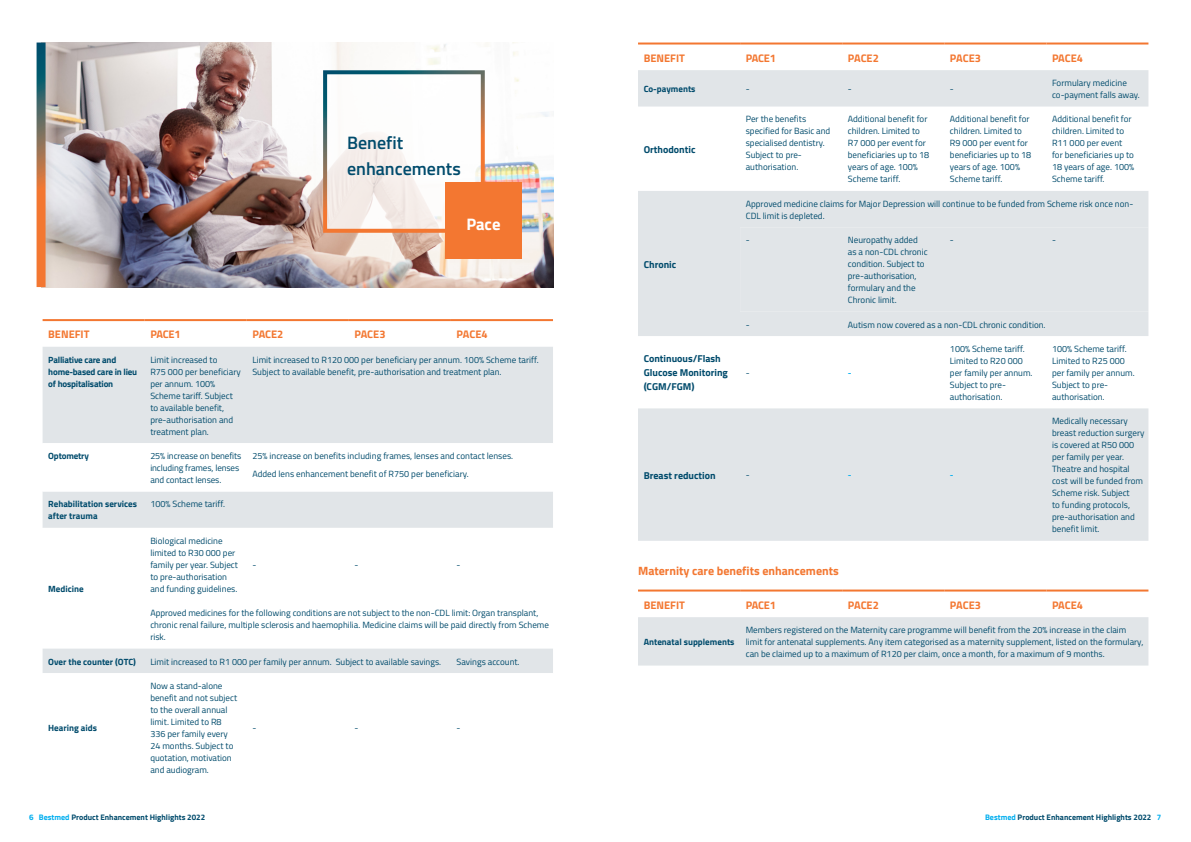
<style>
.page{position:relative;width:1191px;height:842px;background:#fff}
.page>*{position:absolute;margin:0;border:0;box-sizing:border-box;transform-origin:0 0}
.Paragraph{font:600 18px/26px "Titillium Web";color:#004b6c}
.t1{font:700 16.7px "Titillium Web";color:#fff}
.Paragraph-2{font:700 12px "Titillium Web";color:#f37731}
.t2{font:700 11px "Titillium Web";color:#f37731}
.Paragraph-3{font:700 10px/14px "Titillium Web";color:#004b6c}
.Paragraph-4{font:9px/12px "Titillium Web";color:#004b6c}
.Paragraph-5{font:700 9px/12px "Titillium Web";color:#004b6c}
.Paragraph-6{font:700 9px/12px "Titillium Web";letter-spacing:-.02em;color:#004b6c}
.Paragraph-7{font:600 9px "Titillium Web";color:#00aeef}
.t3{font:700 8px "Titillium Web";color:#004b6c}
.s1{color:#00aeef}
</style>
<div class="page">
<img style="left:46px;top:43px;width:507px;height:244px">
<svg style="left:328px;top:75px;width:152px;height:153px"></svg>
<div style="left:445px;top:183px;width:76px;height:76px;background:#f37731"></div>
<svg style="left:37px;top:43px;width:9px;height:244px;background:#9c7252"></svg>
<div style="left:43px;top:347px;width:510px;height:96px;background:#e1e5e8"></div>
<svg style="left:43px;top:492px;width:510px;height:157px"></svg>
<div style="left:43px;top:649px;width:510px;height:24px;background:#e1e5e8"></div>
<hr style="left:43px;top:319px;width:102px;height:2px;background:#f37731">
<hr style="left:145px;top:319px;width:102px;height:2px;background:#f37731">
<hr style="left:247px;top:319px;width:102px;height:2px;background:#f37731">
<hr style="left:349px;top:319px;width:102px;height:2px;background:#f37731">
<hr style="left:451px;top:319px;width:102px;height:2px;background:#f37731">
<svg style="left:638px;top:70px;width:510px;height:471px;fill:#e1e5e8"></svg>
<div style="left:638px;top:191px;width:510px;height:145px;background:#e1e5e8"></div>
<div style="left:740px;top:227px;width:408px;height:85px;background:#e1e5e8"></div>
<hr style="left:638px;top:43px;width:102px;height:2px;background:#f37731">
<hr style="left:740px;top:43px;width:102px;height:2px;background:#f37731">
<hr style="left:842px;top:43px;width:102px;height:2px;background:#f37731">
<hr style="left:944px;top:43px;width:102px;height:2px;background:#f37731">
<hr style="left:1046px;top:43px;width:102px;height:2px;background:#f37731">
<svg style="left:638px;top:591px;width:510px;height:74px"></svg>
<hr style="left:638px;top:589px;width:102px;height:2px;background:#f37731">
<hr style="left:740px;top:589px;width:102px;height:2px;background:#f37731">
<hr style="left:842px;top:589px;width:102px;height:2px;background:#f37731">
<hr style="left:944px;top:589px;width:102px;height:2px;background:#f37731">
<hr style="left:1046px;top:589px;width:102px;height:2px;background:#f37731">
<p class="Paragraph" style="left:347px;top:129px;width:115px">Benefit enhancements</p>
<p class="t1" style="left:466px;top:212px;width:36px">Pace</p>
<p class="t2" style="left:48px;top:326px;width:43px">BENEFIT</p>
<p class="t2" style="left:150px;top:326px;width:32px">PACE1</p>
<p class="t2" style="left:252px;top:326px;width:33px">PACE2</p>
<p class="t2" style="left:354px;top:326px;width:33px">PACE3</p>
<p class="t2" style="left:456px;top:326px;width:33px">PACE4</p>
<p class="Paragraph-6" style="left:48px;top:353px;width:91px">Palliative care and home-based care in lieu of hospitalisation</p>
<p class="Paragraph-4" style="left:150px;top:353px;width:69px">Limit increased to</p>
<p class="Paragraph-4" style="left:252px;top:353px;width:288px">Limit increased to R120 000 per beneficiary per annum. 100% Scheme tariff.<br>Subject to available benefit, pre-authorisation and treatment plan.</p>
<p class="Paragraph-4" style="left:150px;top:365px;width:92px">R75 000 per beneficiary per annum. 100%<br>Scheme tariff. Subject to available benefit, pre-authorisation and treatment plan.</p>
<p class="Paragraph-6" style="left:48px;top:449px;width:42px">Optometry</p>
<p class="Paragraph-4" style="left:150px;top:449px;width:93px">25% increase on benefits including frames, lenses and contact lenses.</p>
<p class="Paragraph-4" style="left:252px;top:449px;width:262px">25% increase on benefits including frames, lenses and contact lenses.</p>
<p class="Paragraph-4" style="left:252px;top:467px;width:218px">Added lens enhancement benefit of R750 per beneficiary.</p>
<p class="Paragraph-5" style="left:48px;top:498px;width:90px">Rehabilitation services after trauma</p>
<p class="Paragraph-4" style="left:150px;top:498px;width:76px">100% Scheme tariff.</p>
<p class="Paragraph-5" style="left:48px;top:582px;width:37px">Medicine</p>
<p class="Paragraph-4" style="left:150px;top:534px;width:89px">Biological medicine limited to R30 000 per family per year. Subject to pre-authorisation and funding guidelines.</p>
<p class="Paragraph-4" style="left:252px;top:558px;width:5px">-</p>
<p class="Paragraph-4" style="left:354px;top:558px;width:5px">-</p>
<p class="Paragraph-4" style="left:456px;top:558px;width:5px">-</p>
<p class="Paragraph-4" style="left:150px;top:606px;width:400px">Approved medicines for the following conditions are not subject to the non-CDL limit: Organ transplant, chronic renal failure, multiple sclerosis and haemophilia. Medicine claims will be paid directly from Scheme risk.</p>
<p class="Paragraph-5" style="left:48px;top:655px;width:89px">Over the counter (OTC)</p>
<p class="Paragraph-4" style="left:150px;top:655px;width:292px">Limit increased to R1 000 per family per annum. Subject to available savings.</p>
<p class="Paragraph-4" style="left:456px;top:655px;width:64px">Savings account.</p>
<p class="Paragraph-5" style="left:48px;top:721px;width:50px">Hearing aids</p>
<p class="Paragraph-4" style="left:150px;top:679px;width:88px">Now a stand-alone benefit and not subject to the overall annual limit. Limited to R8<br>336 per family every<br>24 months. Subject to quotation, motivation and audiogram.</p>
<p class="Paragraph-4" style="left:252px;top:721px;width:5px">-</p>
<p class="Paragraph-4" style="left:354px;top:721px;width:5px">-</p>
<p class="Paragraph-4" style="left:456px;top:721px;width:5px">-</p>
<p class="t2" style="left:643px;top:49px;width:43px">BENEFIT</p>
<p class="t2" style="left:746px;top:49px;width:32px">PACE1</p>
<p class="t2" style="left:848px;top:49px;width:33px">PACE2</p>
<p class="t2" style="left:950px;top:49px;width:33px">PACE3</p>
<p class="t2" style="left:1052px;top:49px;width:33px">PACE4</p>
<p class="Paragraph-5" style="left:643px;top:82px;width:53px">Co-payments</p>
<p class="Paragraph-4" style="left:746px;top:82px;width:5px">-</p>
<p class="Paragraph-4" style="left:848px;top:82px;width:5px">-</p>
<p class="Paragraph-4" style="left:950px;top:82px;width:5px">-</p>
<p class="Paragraph-4" style="left:1052px;top:76px;width:76px">Formulary medicine</p>
<p class="Paragraph-4" style="left:1052px;top:88px;width:89px">co-payment falls away.</p>
<p class="Paragraph-3" style="left:643px;top:142px;width:53px">Orthodontic</p>
<p class="Paragraph-3" style="left:643px;top:257px;width:34px">Chronic</p>
<p class="Paragraph-3" style="left:643px;top:351px;width:86px">Continuous/Flash<br>Glucose Monitoring (CGM/FGM)</p>
<p class="Paragraph-4" style="left:746px;top:113px;width:86px">Per the benefits specified for Basic and specialised dentistry.<br>Subject to pre&shy;authorisation.</p>
<p class="Paragraph-4" style="left:848px;top:113px;width:83px">Additional benefit for children. Limited to<br>R7 000 per event for beneficiaries up to 18 years of age. 100%<br>Scheme tariff.</p>
<p class="Paragraph-4" style="left:950px;top:113px;width:83px">Additional benefit for children. Limited to<br>R9 000 per event for beneficiaries up to 18 years of age. 100%<br>Scheme tariff.</p>
<p class="Paragraph-4" style="left:1052px;top:113px;width:84px">Additional benefit for children. Limited to<br>R11 000 per event for beneficiaries up to<br>18 years of age. 100%<br>Scheme tariff.</p>
<p class="Paragraph-4" style="left:746px;top:197px;width:389px">Approved medicine claims for Major Depression will continue to be funded from Scheme risk once non-<br>CDL limit is depleted.</p>
<p class="Paragraph-4" style="left:746px;top:234px;width:5px">-</p>
<p class="Paragraph-4" style="left:848px;top:234px;width:81px">Neuropathy added as a non-CDL chronic condition. Subject to pre-authorisation, formulary and the<br>Chronic limit.</p>
<p class="Paragraph-4" style="left:950px;top:234px;width:5px">-</p>
<p class="Paragraph-4" style="left:1052px;top:234px;width:5px">-</p>
<p class="Paragraph-4" style="left:746px;top:318px;width:5px">-</p>
<p class="Paragraph-4" style="left:848px;top:318px;width:199px">Autism now covered as a non-CDL chronic condition.</p>
<p class="Paragraph-4" style="left:746px;top:366px;width:5px">-</p>
<p class="Paragraph-7" style="left:848px;top:366px;width:5px">-</p>
<p class="Paragraph-4" style="left:950px;top:342px;width:84px">100% Scheme tariff.<br>Limited to R20 000 per family per annum.<br>Subject to pre&shy;authorisation.</p>
<p class="Paragraph-4" style="left:1052px;top:342px;width:84px">100% Scheme tariff.<br>Limited to R25 000 per family per annum.<br>Subject to pre&shy;authorisation.</p>
<p class="Paragraph-3" style="left:643px;top:468px;width:73px">Breast reduction</p>
<p class="Paragraph-4" style="left:746px;top:469px;width:5px">-</p>
<p class="Paragraph-7" style="left:848px;top:468px;width:5px">-</p>
<p class="Paragraph-7" style="left:950px;top:468px;width:5px">-</p>
<p class="Paragraph-2" style="left:638px;top:561px;width:202px">Maternity care benefits enhancements</p>
<p class="Paragraph-4" style="left:1052px;top:415px;width:94px">Medically necessary breast reduction surgery is covered at R50 000 per family per year.<br>Theatre and hospital cost will be funded from<br>Scheme risk. Subject<br>to funding protocols, pre-authorisation and benefit limit.</p>
<p class="t2" style="left:643px;top:596px;width:43px">BENEFIT</p>
<p class="t2" style="left:746px;top:596px;width:32px">PACE1</p>
<p class="t2" style="left:848px;top:596px;width:33px">PACE2</p>
<p class="t2" style="left:950px;top:596px;width:33px">PACE3</p>
<p class="t2" style="left:1052px;top:596px;width:33px">PACE4</p>
<p class="Paragraph-5" style="left:643px;top:635px;width:92px">Antenatal supplements</p>
<p class="Paragraph-4" style="left:746px;top:623px;width:399px">Members registered on the Maternity care programme will benefit from the 20% increase in the claim limit for antenatal supplements. Any item categorised as a maternity supplement, listed on the formulary, can be claimed up to a maximum of R120 per claim, once a month, for a maximum of 9 months.</p>
<p class="t3" style="left:29px;top:811px;width:178px"><span class="s1">6 Bestmed</span> Product Enhancement Highlights 2022</p>
<p class="t3" style="left:985px;top:811px;width:178px"><span class="s1">Bestmed</span> Product Enhancement Highlights 2022 <span class="s1">7</span></p>
</div>
